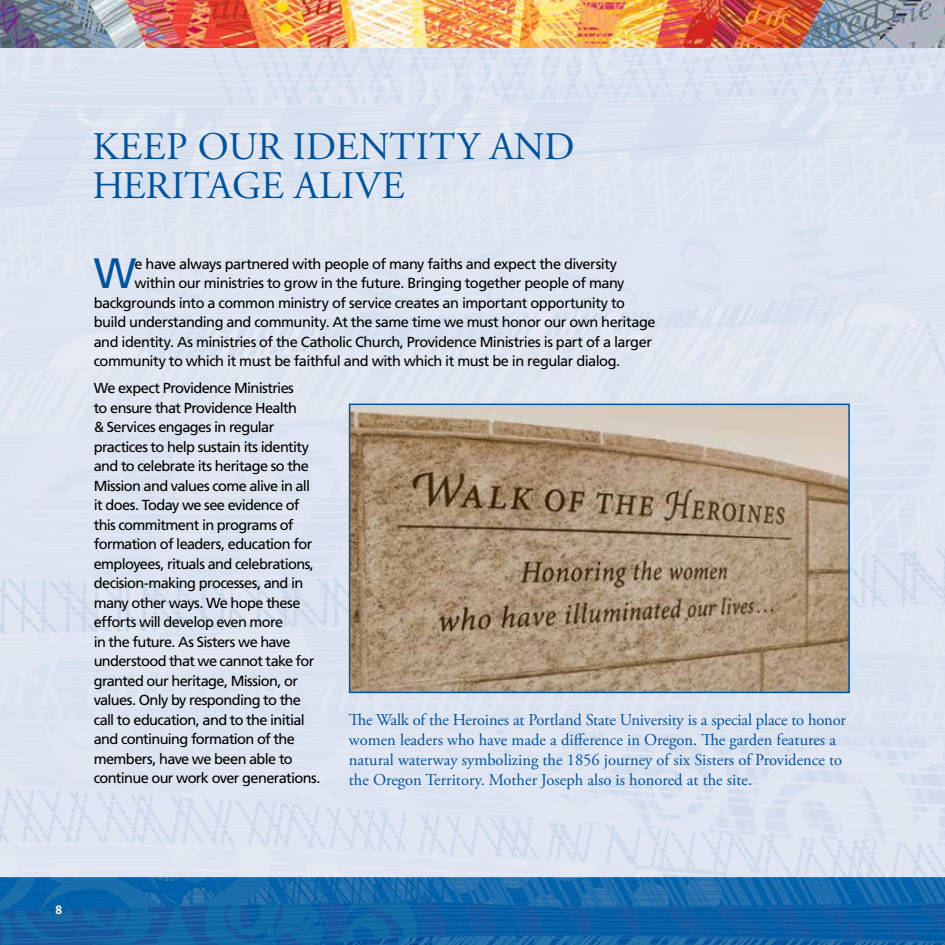
<style>
.page{position:relative;width:945px;height:945px;background:#fff}
.page>*{position:absolute;margin:0;border:0;box-sizing:border-box;transform-origin:0 0}
.t1{font:42.45px "Frutiger";color:#00539b}
.t2{font:39px/39px "Adobe Garamond Pro";color:#00539b}
.t3{font:16.5px/19.8px "Adobe Garamond Pro";color:#00539b}
.t4{font:14.55px/19.5px "Frutiger";letter-spacing:-.04em;color:#000}
.t5{font:700 12px "Frutiger";color:#fff}
</style>
<div class="page">
<svg style="left:0;top:878px;width:945px;height:67px;background:#1164a7"></svg>
<div style="left:0;top:0;width:945px;height:878px;background:#dee4f1"></div>
<img style="left:0;top:0;width:945px;height:47px">
<img style="left:352px;top:407px;width:495px;height:283px">
<div style="left:349px;top:404px;width:501px;height:289px;border:2px solid #00539b"></div>
<h2 class="t2" style="left:93px;top:129px;width:484px">KEEP OUR IDENTITY AND<br>HERITAGE ALIVE</h2>
<h1 class="t1" style="left:94px;top:249px;width:44px">W</h1>
<p class="t4" style="left:135px;top:254px;width:484px">e have always partnered with people of many faiths and expect the diversity</p>
<p class="t4" style="left:135px;top:274px;width:491px">within our ministries to grow in the future. Bringing together people of many</p>
<p class="t4" style="left:94px;top:293px;width:533px">backgrounds into a common ministry of service creates an important opportunity to</p>
<p class="t4" style="left:94px;top:313px;width:563px">build understanding and community. At the same time we must honor our own heritage</p>
<p class="t4" style="left:94px;top:332px;width:560px">and identity. As ministries of the Catholic Church, Providence Ministries is part of a larger</p>
<p class="t4" style="left:94px;top:352px;width:528px">community to which it must be faithful and with which it must be in regular dialog.</p>
<p class="t4" style="left:94px;top:379px;width:228px">We expect Providence Ministries<br>to ensure that Providence Health<br>&amp; Services engages in regular practices to help sustain its identity and to celebrate its heritage so the Mission and values come alive in all it does. Today we see evidence of this commitment in programs of formation of leaders, education for employees, rituals and celebrations, decision-making processes, and in many other ways. We hope these efforts will develop even more<br>in the future. As Sisters we have understood that we cannot take for granted our heritage, Mission, or values. Only by responding to the call to education, and to the initial and continuing formation of the members, have we been able to continue our work over generations.</p>
<p class="t3" style="left:349px;top:711px;width:499px">The Walk of the Heroines at Portland State University is a special place to honor women leaders who have made a difference in Oregon. The garden features a natural waterway symbolizing the 1856 journey of six Sisters of Providence to the Oregon Territory. Mother Joseph also is honored at the site.</p>
<p class="t5" style="left:56px;top:902px;width:8px">8</p>
</div>
